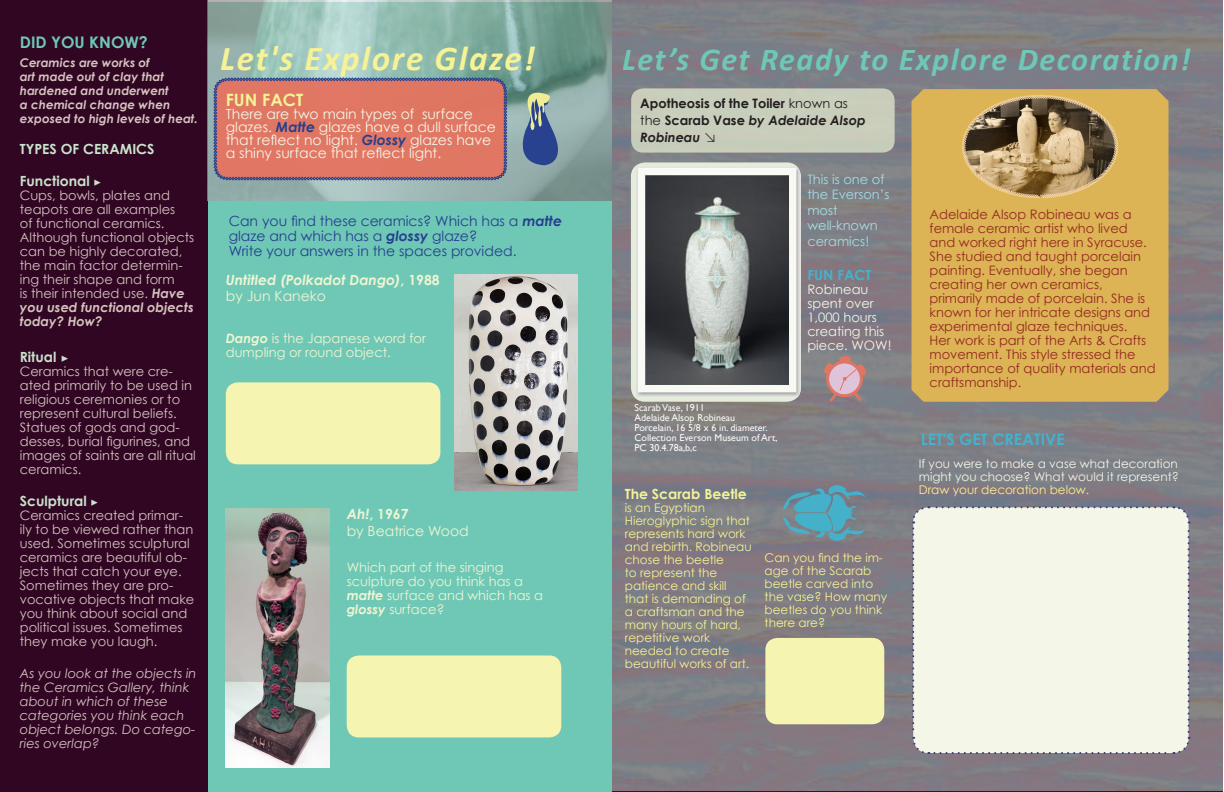
<style>
.page{position:relative;width:1224px;height:792px;background:#fff}
.page>*{position:absolute;margin:0;border:0;box-sizing:border-box;transform-origin:0 0}
.t1{font:italic 700 35px "Calibri";letter-spacing:.05em;color:#f6f295}
.t2{font:italic 700 32px "Calibri";letter-spacing:.05em;color:#6fc8b6}
.t3{font:700 17px "Century Gothic";color:#f6f295}
.t4{font:700 16px "Century Gothic";color:#44b2cd}
.t5{font:700 16px "Century Gothic";color:#6fc8b6}
.t6{font:14px/13px "Century Gothic";color:#f4f6e7}
.t7{font:14px/15px "Century Gothic";color:#253f8e}
.t8{font:italic 700 14px/16.8px "Century Gothic";color:#f0f5d3}
.t9{font:700 14px "Century Gothic";color:#c9e1ca}
.t10{font:14px/16.8px "Century Gothic";color:#f0f5d3}
.t11{font:700 14px "Century Gothic";color:#f6f295}
.t12{font:700 14px "Century Gothic";color:#c9e5cc}
.t13{font:700 14px "Century Gothic";color:#44b2cd}
.t14{font:13px/14px "Century Gothic";color:#d6c4bf}
.t15{font:13px/14px "Century Gothic";color:#95281f}
.t16{font:13px/14px "Century Gothic";color:#f0f5d3}
.t17{font:italic 13px/14px "Century Gothic";color:#d6c4bf}
.t18{font:700 13px/17px "Century Gothic";color:#231f20}
.t19{font:13px/14px "Century Gothic";color:#f4f6e7}
.t20{font:13px/15.6px "Century Gothic";color:#a7dcdf}
.t21{font:12px/13px "Century Gothic";color:#f6f295}
.t22{font:italic 700 12px/14px "Century Gothic";color:#d6c4bf}
.t23{font:12px/13px "Century Gothic";color:#f4f6e7}
.t24{font:10px/10px "Gill Sans";color:#f8f8f9}
.s1{font-family:"Minion Pro";font-weight:400;font-size:13px}
.s2{font-weight:700;font-style:italic}
.s3{font-weight:700;font-style:italic;color:#253f8e}
.s4{font-style:normal}
.s5{font-weight:400;font-style:normal}
.s6{font-weight:700}
.s7{font-weight:400}
.s8{font-style:italic}
.s9{font-family:"Calibri";font-weight:300;font-size:14px}
</style>
<div class="page">
<div style="left:1px;top:3px;width:611px;height:789px;background:#6fc8b6"></div>
<img style="left:612px;top:0;width:611px;height:791px">
<div style="left:765px;top:638px;width:119px;height:86px;background:#f5f4b0;border-radius:12px"></div>
<div style="left:631px;top:162px;width:170px;height:240px;background:#e4eddb;border-radius:14px"></div>
<img style="left:636px;top:167px;width:165px;height:230px">
<div style="left:631px;top:88px;width:264px;height:65px;background:#c8cdbb;border-radius:12px"></div>
<div style="left:911px;top:505px;width:280px;height:250px;background:#f4f6e7"></div>
<svg style="left:782px;top:484px;width:84px;height:58px;background:#6394a4"></svg>
<div style="left:912px;top:89px;width:257px;height:313px;background:#dcb455"></div>
<svg style="left:961px;top:94px;width:158px;height:105px;background:#a68b59"></svg>
<svg style="left:822px;top:356px;width:46px;height:46px;background:#b89499"></svg>
<div style="left:0;top:0;width:207px;height:792px;background:#300623"></div>
<img style="left:207px;top:0;width:405px;height:201px">
<svg style="left:214px;top:78px;width:293px;height:102px;background:#d47466"></svg>
<img style="left:454px;top:274px;width:123px;height:217px">
<div style="left:226px;top:382px;width:214px;height:82px;background:#f5f4b0;border-radius:12px"></div>
<div style="left:347px;top:655px;width:214px;height:82px;background:#f5f4b0;border-radius:12px"></div>
<img style="left:226px;top:508px;width:104px;height:260px">
<svg style="left:522px;top:92px;width:37px;height:73px;background:#677e99"></svg>
<p class="t5" style="left:20px;top:32px;width:130px">DID YOU KNOW?</p>
<p class="t22" style="left:20px;top:55px;width:180px">Ceramics are works of<br>art made out of clay that hardened and underwent<br>a chemical change when exposed to high levels of heat.</p>
<p class="t12" style="left:20px;top:140px;width:136px">TYPES OF CERAMICS</p>
<p class="t9" style="left:20px;top:172px;width:83px">Functional <span class="s1">▶</span></p>
<p class="t14" style="left:20px;top:188px;width:176px">Cups, bowls, plates and teapots are all examples<br>of functional ceramics.<br>Although functional objects can be highly decorated, the main factor determin&shy;ing their shape and form<br>is their intended use. <span class="s2">Have you used functional objects today? How?</span></p>
<p class="t9" style="left:20px;top:348px;width:50px">Ritual <span class="s1">▶</span></p>
<p class="t14" style="left:20px;top:364px;width:177px">Ceramics that were cre&shy;ated primarily to be used in religious ceremonies or to represent cultural beliefs.<br>Statues of gods and god&shy;desses, burial figurines, and images of saints are all ritual ceramics.</p>
<p class="t9" style="left:20px;top:492px;width:80px">Sculptural <span class="s1">▶</span></p>
<p class="t14" style="left:20px;top:508px;width:176px">Ceramics created primar&shy;ily to be viewed rather than used. Sometimes sculptural ceramics are beautiful ob&shy;jects that catch your eye.<br>Sometimes they are pro&shy;vocative objects that make you think about social and political issues. Sometimes they make you laugh.</p>
<p class="t17" style="left:20px;top:666px;width:178px">As you look at the objects in the Ceramics Gallery, think about in which of these categories you think each object belongs. Do catego&shy;ries overlap?</p>
<p class="t1" style="left:220px;top:36px;width:316px">Let's Explore Glaze!</p>
<p class="t3" style="left:226px;top:89px;width:79px">FUN FACT</p>
<p class="t6" style="left:226px;top:107px;width:272px">There are two main types of surface glazes. <span class="s3">Matte</span> glazes have a dull surface that reflect no light. <span class="s3">Glossy</span> glazes have a shiny surface that reflect light.</p>
<p class="t7" style="left:229px;top:214px;width:335px">Can you find these ceramics? Which has a <span class="s2">matte </span>glaze and which has a <span class="s2">glossy</span> glaze?</p>
<p class="t7" style="left:229px;top:244px;width:289px">Write your answers in the spaces provided.</p>
<p class="t8" style="left:226px;top:271px;width:215px">Untitled (Polkadot Dango)<span class="s4">, 1988 </span><span class="s5">by Jun Kaneko</span></p>
<p class="t16" style="left:226px;top:331px;width:202px"><span class="s2">Dango</span> is the Japanese word for dumpling or round object.</p>
<p class="t10" style="left:347px;top:505px;width:124px"><span class="s2">Ah!</span><span class="s6">, 1967<br></span>by Beatrice Wood</p>
<p class="t16" style="left:347px;top:560px;width:158px">Which part of the singing</p>
<p class="t16" style="left:347px;top:574px;width:198px">sculpture do you think has a <span class="s2">matte</span> surface and which has a <span class="s2">glossy</span> surface?</p>
<p class="t2" style="left:622px;top:39px;width:570px">Let’s Get Ready to Explore Decoration!</p>
<p class="t18" style="left:640px;top:94px;width:227px">Apotheosis of the Toiler <span class="s7">known as the</span> Scarab Vase <span class="s8">by Adelaide Alsop<br>Robineau</span> <span class="s9">↘</span></p>
<p class="t20" style="left:807px;top:171px;width:84px">This is one of the Everson’s most</p>
<p class="t20" style="left:807px;top:218px;width:72px">well-known</p>
<p class="t20" style="left:807px;top:233px;width:63px">ceramics!</p>
<p class="t13" style="left:807px;top:266px;width:65px">FUN FACT</p>
<p class="t19" style="left:807px;top:282px;width:63px">Robineau</p>
<p class="t19" style="left:807px;top:296px;width:71px">spent over<br>1,000 hours</p>
<p class="t19" style="left:807px;top:324px;width:86px">creating this piece. WOW!</p>
<p class="t24" style="left:635px;top:403px;width:72px">Scarab Vase, 1911</p>
<p class="t24" style="left:635px;top:413px;width:102px">Adelaide Alsop Robineau</p>
<p class="t24" style="left:635px;top:423px;width:135px">Porcelain, 16 5/8 x 6 in. diameter.</p>
<p class="t24" style="left:635px;top:433px;width:145px">Collection Everson Museum of Art,<br>PC 30.4.78a,b,c</p>
<p class="t11" style="left:625px;top:485px;width:124px">The Scarab Beetle</p>
<p class="t21" style="left:625px;top:501px;width:82px">is an Egyptian</p>
<p class="t21" style="left:625px;top:514px;width:128px">Hieroglyphic sign that represents hard work and rebirth. Robineau chose the beetle</p>
<p class="t21" style="left:625px;top:566px;width:94px">to represent the</p>
<p class="t21" style="left:625px;top:579px;width:123px">patience and skill that is demanding of a craftsman and the many hours of hard, repetitive work</p>
<p class="t21" style="left:625px;top:644px;width:126px">needed to create beautiful works of art.</p>
<p class="t21" style="left:765px;top:551px;width:124px">Can you find the im&shy;age of the Scarab beetle carved into the vase? How many beetles do you think there are?</p>
<p class="t15" style="left:930px;top:207px;width:228px">Adelaide Alsop Robineau was a female ceramic artist who lived and worked right here in Syracuse.<br>She studied and taught porcelain painting. Eventually, she began creating her own ceramics, primarily made of porcelain. She is known for her intricate designs and experimental glaze techniques.<br>Her work is part of the Arts &amp; Crafts movement. This style stressed the importance of quality materials and craftsmanship.</p>
<p class="t4" style="left:921px;top:429px;width:146px">LET'S GET CREATIVE</p>
<p class="t23" style="left:919px;top:457px;width:262px">If you were to make a vase what decoration might you choose? What would it represent?</p>
<p class="t21" style="left:919px;top:483px;width:172px">Draw your decoration below.</p>
</div>
